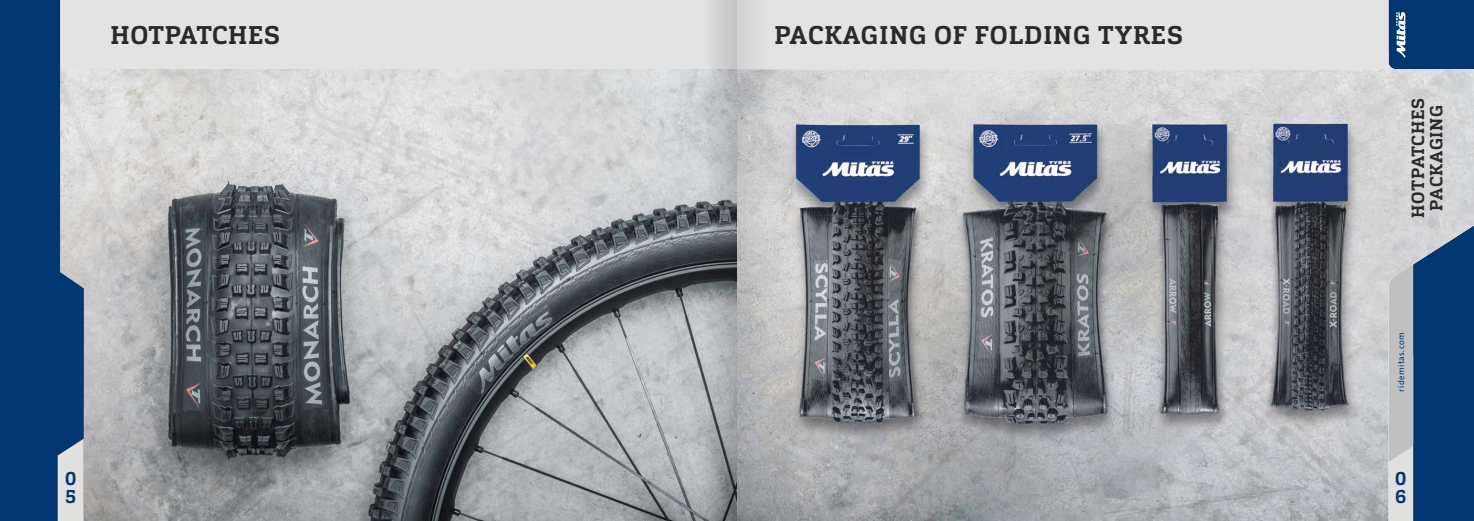
<style>
.page{position:relative;width:1474px;height:521px;background:#fff}
.page>*{position:absolute;margin:0;border:0;box-sizing:border-box;transform-origin:0 0}
.t1{font:700 25.38px "Cargan";letter-spacing:.03em;color:#2b2a29}
.t2{font:700 25.38px "Cargan";letter-spacing:.01em;color:#2b2a29}
.t3{font:700 19.25px "Cargan";color:#003770}
.t4{font:700 17.5px "Cargan";letter-spacing:.04em;color:#2b2a29}
.t5{font:8.75px "The Sans E4 s";letter-spacing:.05em;color:#003770}
</style>
<div class="page">
<img style="left:774px;top:52px;width:699px;height:469px">
<div style="left:774px;top:0;width:621px;height:69px;background:#e3e3e3"></div>
<div style="left:60px;top:0;width:677px;height:69px;background:#e3e3e3"></div>
<img style="left:84px;top:69px;width:615px;height:452px">
<svg style="left:0;top:0;width:84px;height:521px;background:#235180"></svg>
<svg style="left:58px;top:439px;width:26px;height:82px;background:#c8ced3"></svg>
<svg style="left:699px;top:0;width:38px;height:521px;background:#a0a4a7"></svg>
<svg style="left:737px;top:0;width:37px;height:521px;background:#bdbebf"></svg>
<p class="t2" style="left:110px;top:19px;width:171px">HOTPATCHES</p>
<p class="t1" style="left:774px;top:19px;width:410px">PACKAGING OF FOLDING TYRES</p>
<p class="t3" style="left:65px;top:466px;width:13px">0</p>
<p class="t3" style="left:65px;top:483px;width:13px">5</p>
<p class="t4" style="left:1406px;top:218px;width:121px;rotate:-90deg">HOTPATCHES</p>
<p class="t4" style="left:1425px;top:211px;width:108px;rotate:-90deg">PACKAGING</p>
<p class="t5" style="left:1395px;top:392px;width:61px;rotate:-90deg">ridemitas.com</p>
<p class="t3" style="left:1395px;top:466px;width:13px">0</p>
<p class="t3" style="left:1395px;top:483px;width:13px">6</p>
</div>
